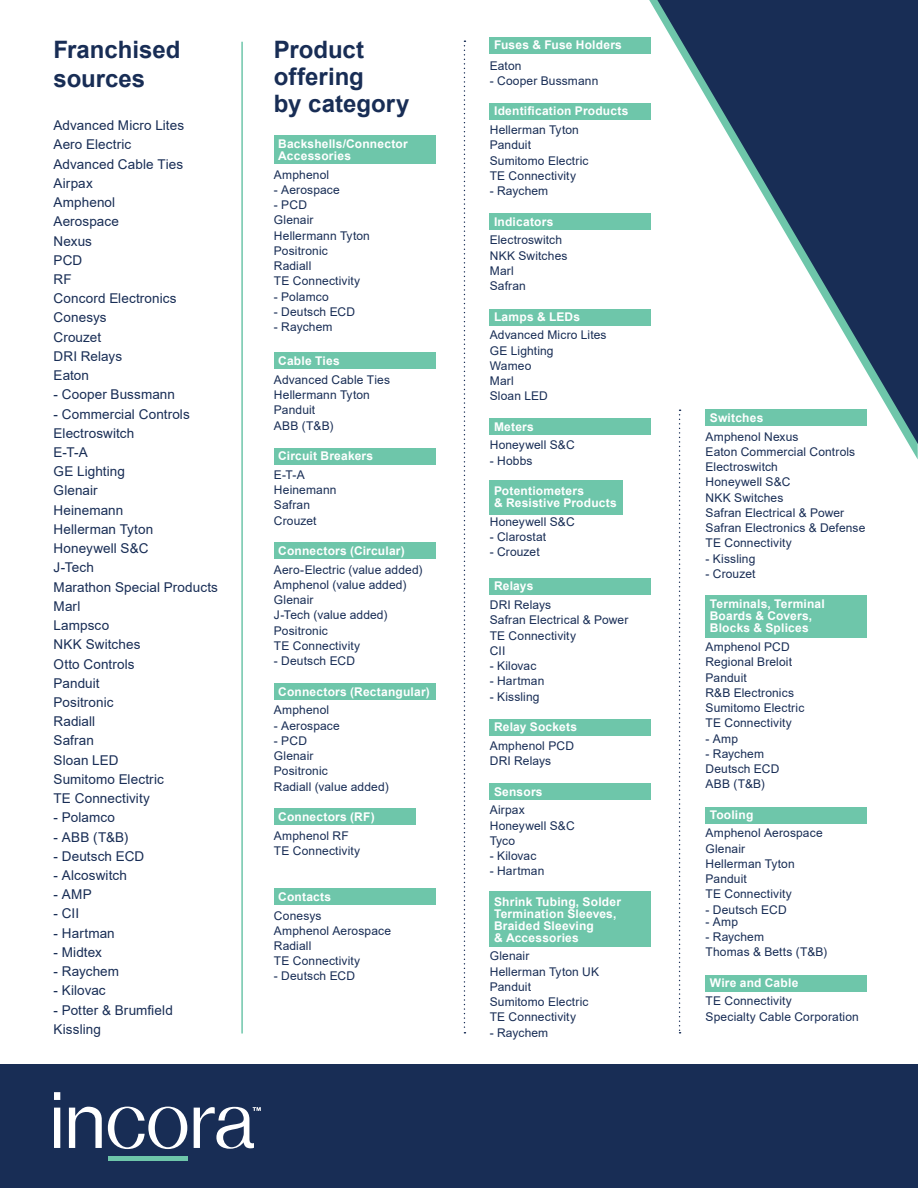
<style>
.page{position:relative;width:918px;height:1188px;background:#fff}
.page>*{position:absolute;margin:0;border:0;box-sizing:border-box;transform-origin:0 0}
.t1{font:700 24px/27px "Arial";color:#182d55}
.t2{font:13.5px/19.2px "Arial";letter-spacing:.01em;color:#182d55}
.t3{font:12px/15.3px "Arial";letter-spacing:.01em;color:#182d55}
.t4{font:700 12px/12px "Arial";letter-spacing:.015em;color:#fff}
</style>
<div class="page">
<div style="left:274px;top:353px;width:162px;height:16px;background:#6ec6aa"></div>
<div style="left:489px;top:37px;width:162px;height:17px;background:#6ec6aa"></div>
<div style="left:489px;top:213px;width:162px;height:16px;background:#6ec6aa"></div>
<div style="left:489px;top:309px;width:162px;height:16px;background:#6ec6aa"></div>
<div style="left:489px;top:419px;width:162px;height:16px;background:#6ec6aa"></div>
<div style="left:489px;top:720px;width:162px;height:16px;background:#6ec6aa"></div>
<div style="left:489px;top:784px;width:162px;height:16px;background:#6ec6aa"></div>
<div style="left:489px;top:892px;width:162px;height:55px;background:#6ec6aa"></div>
<div style="left:489px;top:578px;width:162px;height:16px;background:#6ec6aa"></div>
<div style="left:705px;top:808px;width:162px;height:16px;background:#6ec6aa"></div>
<div style="left:705px;top:975px;width:162px;height:16px;background:#6ec6aa"></div>
<div style="left:705px;top:596px;width:162px;height:42px;background:#6ec6aa"></div>
<div style="left:489px;top:481px;width:133px;height:34px;background:#6ec6aa"></div>
<div style="left:489px;top:104px;width:162px;height:16px;background:#6ec6aa"></div>
<div style="left:274px;top:448px;width:162px;height:16px;background:#6ec6aa"></div>
<div style="left:274px;top:543px;width:162px;height:16px;background:#6ec6aa"></div>
<div style="left:274px;top:809px;width:142px;height:16px;background:#6ec6aa"></div>
<div style="left:274px;top:888px;width:162px;height:16px;background:#6ec6aa"></div>
<div style="left:274px;top:684px;width:162px;height:16px;background:#6ec6aa"></div>
<div style="left:274px;top:135px;width:162px;height:29px;background:#6ec6aa"></div>
<hr style="left:241px;top:42px;width:2px;height:992px;background:#6ec6aa">
<svg style="left:657px;top:0;width:261px;height:444px"></svg>
<svg style="left:464px;top:40px;width:1px;height:994px"></svg>
<svg style="left:679px;top:410px;width:2px;height:624px"></svg>
<div style="left:0;top:1065px;width:918px;height:123px;background:#182d55"></div>
<div style="left:108px;top:1156px;width:79px;height:5px;background:#6ec6aa"></div>
<svg style="left:54px;top:1092px;width:6px;height:56px"></svg>
<svg style="left:69px;top:1107px;width:33px;height:41px"></svg>
<svg style="left:108px;top:1107px;width:79px;height:42px"></svg>
<svg style="left:194px;top:1107px;width:67px;height:42px"></svg>
<h1 class="t1" style="left:54px;top:37px;width:128px;line-height:28.7px">Franchised sources</h1>
<p class="t2" style="left:54px;top:117px;width:132px">Advanced Micro Lites<br>Aero Electric<br>Advanced Cable Ties<br>Airpax<br>Amphenol<br>Aerospace<br>Nexus<br>PCD<br>RF<br>Concord Electronics<br>Conesys<br>Crouzet<br>DRI Relays<br>Eaton</p>
<p class="t2" style="left:54px;top:386px;width:123px">- Cooper Bussmann</p>
<p class="t2" style="left:54px;top:405px;width:166px">- Commercial Controls<br>Electroswitch<br>E-T-A<br>GE Lighting<br>Glenair<br>Heinemann<br>Hellerman Tyton<br>Honeywell S&amp;C<br>J-Tech<br>Marathon Special Products<br>Marl<br>Lampsco<br>NKK Switches<br>Otto Controls<br>Panduit<br>Positronic<br>Radiall<br>Safran<br>Sloan LED<br>Sumitomo Electric<br>TE Connectivity</p>
<p class="t2" style="left:54px;top:809px;width:63px">- Polamco</p>
<p class="t2" style="left:54px;top:828px;width:76px">- ABB (T&amp;B)</p>
<p class="t2" style="left:54px;top:848px;width:92px">- Deutsch ECD</p>
<p class="t2" style="left:54px;top:867px;width:75px">- Alcoswitch</p>
<p class="t2" style="left:54px;top:886px;width:40px">- AMP</p>
<p class="t2" style="left:54px;top:905px;width:27px">- CII</p>
<p class="t2" style="left:54px;top:925px;width:63px">- Hartman</p>
<p class="t2" style="left:54px;top:944px;width:50px">- Midtex</p>
<p class="t2" style="left:54px;top:963px;width:67px">- Raychem</p>
<p class="t2" style="left:54px;top:982px;width:54px">- Kilovac</p>
<p class="t2" style="left:54px;top:1000px;width:121px">- Potter &amp; Brumfield<br>Kissling</p>
<h1 class="t1" style="left:274px;top:38px;width:137px">Product offering<br>by category</h1>
<p class="t4" style="left:278px;top:139px;width:131px">Backshells/Connector<br>Accessories</p>
<p class="t3" style="left:274px;top:168px;width:57px">Amphenol</p>
<p class="t3" style="left:274px;top:183px;width:67px">- Aerospace</p>
<p class="t3" style="left:274px;top:198px;width:97px">- PCD<br>Glenair<br>Hellermann Tyton<br>Positronic<br>Radiall<br>TE Connectivity</p>
<p class="t3" style="left:274px;top:290px;width:56px">- Polamco</p>
<p class="t3" style="left:274px;top:305px;width:83px">- Deutsch ECD</p>
<p class="t3" style="left:274px;top:320px;width:60px">- Raychem</p>
<p class="t4" style="left:278px;top:356px;width:63px">Cable Ties</p>
<p class="t3" style="left:274px;top:373px;width:118px">Advanced Cable Ties<br>Hellermann Tyton<br>Panduit<br>ABB (T&amp;B)</p>
<p class="t4" style="left:278px;top:451px;width:97px">Circuit Breakers</p>
<p class="t3" style="left:274px;top:468px;width:64px">E-T-A<br>Heinemann<br>Safran<br>Crouzet</p>
<p class="t4" style="left:278px;top:546px;width:128px">Connectors (Circular)</p>
<p class="t3" style="left:274px;top:563px;width:150px">Aero-Electric (value added)<br>Amphenol (value added)<br>Glenair<br>J-Tech (value added)<br>Positronic<br>TE Connectivity</p>
<p class="t3" style="left:274px;top:654px;width:83px">- Deutsch ECD</p>
<p class="t4" style="left:278px;top:687px;width:153px">Connectors (Rectangular)</p>
<p class="t3" style="left:274px;top:704px;width:57px">Amphenol</p>
<p class="t3" style="left:274px;top:719px;width:67px">- Aerospace</p>
<p class="t3" style="left:274px;top:734px;width:116px">- PCD<br>Glenair<br>Positronic<br>Radiall (value added)</p>
<p class="t4" style="left:278px;top:812px;width:98px">Connectors (RF)</p>
<p class="t3" style="left:274px;top:829px;width:88px">Amphenol RF<br>TE Connectivity</p>
<p class="t4" style="left:278px;top:892px;width:54px">Contacts</p>
<p class="t3" style="left:274px;top:909px;width:119px">Conesys<br>Amphenol Aerospace<br>Radiall<br>TE Connectivity</p>
<p class="t3" style="left:274px;top:970px;width:83px">- Deutsch ECD</p>
<p class="t4" style="left:494px;top:40px;width:129px">Fuses &amp; Fuse Holders</p>
<p class="t3" style="left:490px;top:59px;width:33px">Eaton</p>
<p class="t3" style="left:490px;top:74px;width:110px">- Cooper Bussmann</p>
<p class="t4" style="left:494px;top:106px;width:136px">Identification Products</p>
<p class="t3" style="left:490px;top:123px;width:100px">Hellerman Tyton<br>Panduit<br>Sumitomo Electric<br>TE Connectivity</p>
<p class="t3" style="left:490px;top:184px;width:60px">- Raychem</p>
<p class="t4" style="left:494px;top:217px;width:61px">Indicators</p>
<p class="t3" style="left:490px;top:234px;width:79px">Electroswitch<br>NKK Switches<br>Marl<br>Safran</p>
<p class="t4" style="left:494px;top:311px;width:88px">Lamps &amp; LEDs</p>
<p class="t3" style="left:490px;top:329px;width:118px">Advanced Micro Lites<br>GE Lighting<br>Wameo<br>Marl<br>Sloan LED</p>
<p class="t4" style="left:494px;top:422px;width:41px">Meters</p>
<p class="t3" style="left:490px;top:439px;width:86px">Honeywell S&amp;C</p>
<p class="t3" style="left:490px;top:454px;width:44px">- Hobbs</p>
<p class="t4" style="left:494px;top:486px;width:124px">Potentiometers<br>&amp; Resistive Products</p>
<p class="t3" style="left:490px;top:515px;width:86px">Honeywell S&amp;C</p>
<p class="t3" style="left:490px;top:530px;width:58px">- Clarostat</p>
<p class="t3" style="left:490px;top:546px;width:51px">- Crouzet</p>
<p class="t4" style="left:494px;top:581px;width:41px">Relays</p>
<p class="t3" style="left:490px;top:598px;width:140px">DRI Relays<br>Safran Electrical &amp; Power<br>TE Connectivity<br>CII</p>
<p class="t3" style="left:490px;top:659px;width:48px">- Kilovac</p>
<p class="t3" style="left:490px;top:675px;width:56px">- Hartman</p>
<p class="t3" style="left:490px;top:690px;width:51px">- Kissling</p>
<p class="t4" style="left:494px;top:722px;width:85px">Relay Sockets</p>
<p class="t3" style="left:490px;top:739px;width:86px">Amphenol PCD<br>DRI Relays</p>
<p class="t4" style="left:494px;top:786px;width:50px">Sensors</p>
<p class="t3" style="left:490px;top:804px;width:86px">Airpax<br>Honeywell S&amp;C<br>Tyco</p>
<p class="t3" style="left:490px;top:849px;width:48px">- Kilovac</p>
<p class="t3" style="left:490px;top:865px;width:56px">- Hartman</p>
<p class="t4" style="left:494px;top:897px;width:129px">Shrink Tubing, Solder<br>Termination Sleeves,<br>Braided Sleeving<br>&amp; Accessories</p>
<p class="t3" style="left:490px;top:950px;width:111px">Glenair<br>Hellerman Tyton UK<br>Panduit<br>Sumitomo Electric<br>TE Connectivity</p>
<p class="t3" style="left:490px;top:1026px;width:60px">- Raychem</p>
<p class="t4" style="left:710px;top:413px;width:55px">Switches</p>
<p class="t3" style="left:706px;top:430px;width:161px">Amphenol Nexus<br>Eaton Commercial Controls<br>Electroswitch<br>Honeywell S&amp;C<br>NKK Switches<br>Safran Electrical &amp; Power<br>Safran Electronics &amp; Defense<br>TE Connectivity</p>
<p class="t3" style="left:706px;top:552px;width:51px">- Kissling</p>
<p class="t3" style="left:706px;top:567px;width:51px">- Crouzet</p>
<p class="t4" style="left:710px;top:599px;width:116px">Terminals, Terminal<br>Boards &amp; Covers,<br>Blocks &amp; Splices</p>
<p class="t3" style="left:706px;top:640px;width:100px">Amphenol PCD<br>Regional Breloit<br>Panduit<br>R&amp;B Electronics<br>Sumitomo Electric<br>TE Connectivity</p>
<p class="t3" style="left:706px;top:732px;width:34px">- Amp</p>
<p class="t3" style="left:706px;top:747px;width:75px">- Raychem<br>Deutsch ECD<br>ABB (T&amp;B)</p>
<p class="t4" style="left:710px;top:810px;width:45px">Tooling</p>
<p class="t3" style="left:706px;top:827px;width:119px">Amphenol Aerospace<br>Glenair<br>Hellerman Tyton<br>Panduit<br>TE Connectivity</p>
<p class="t3" style="left:706px;top:903px;width:83px">- Deutsch ECD</p>
<p class="t3" style="left:706px;top:915px;width:34px">- Amp</p>
<p class="t3" style="left:706px;top:930px;width:123px">- Raychem<br>Thomas &amp; Betts (T&amp;B)</p>
<p class="t4" style="left:710px;top:978px;width:90px">Wire and Cable</p>
<p class="t3" style="left:706px;top:995px;width:155px">TE Connectivity<br>Specialty Cable Corporation</p>
</div>
